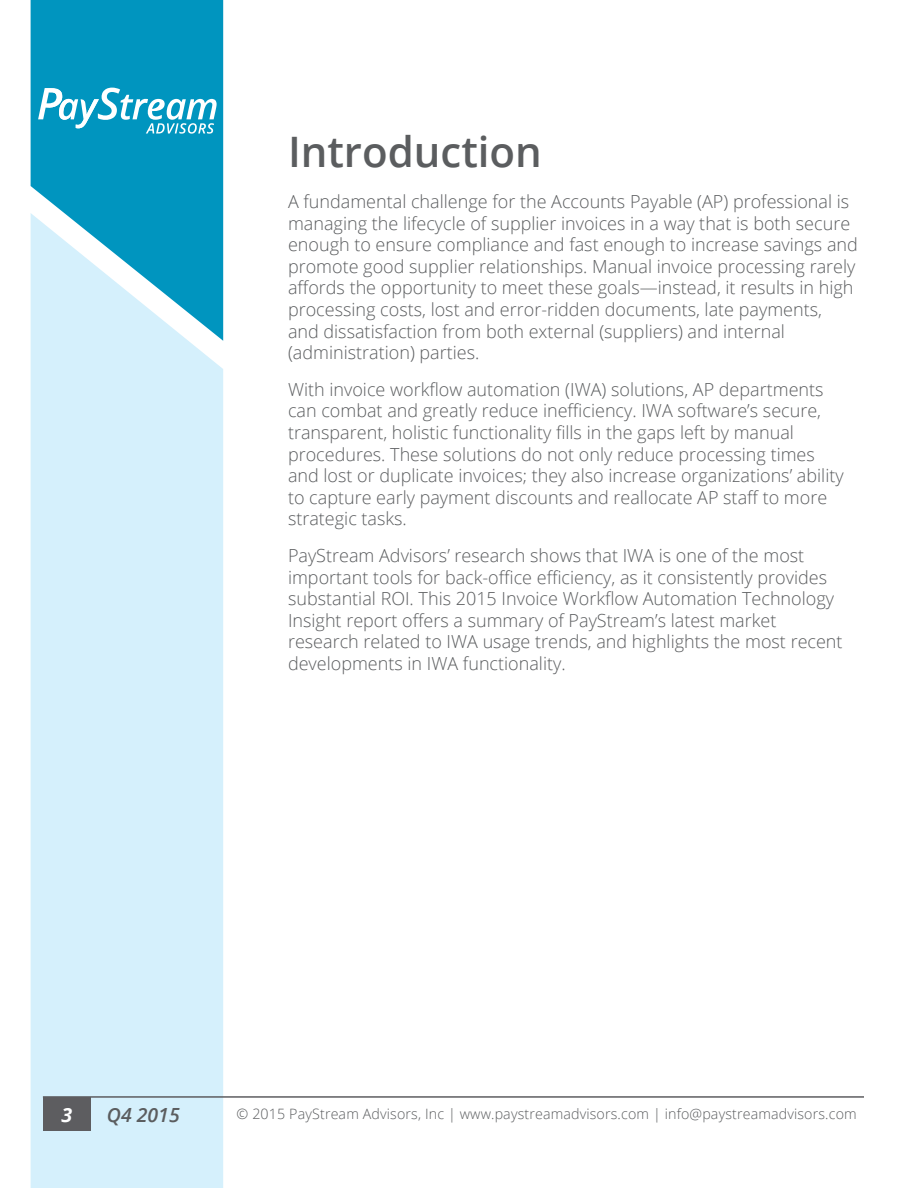
<style>
.page{position:relative;width:918px;height:1188px;background:#fff}
.page>*{position:absolute;margin:0;border:0;box-sizing:border-box;transform-origin:0 0}
.t1{font:600 42px "Open Sans";color:#5b5d5f}
.t2{font:italic 600 19.5px "Open Sans";color:#5b5d5f}
.t3{font:italic 700 19.5px "Open Sans";color:#fff}
.t4{font:300 18px/21.6px "Open Sans";color:#5b5d5f}
.t5{font:300 14.25px "Open Sans";letter-spacing:.01em;color:#5b5d5f}
</style>
<div class="page">
<div style="left:31px;top:341px;width:192px;height:847px;background:#d5f0fc"></div>
<svg style="left:31px;top:0;width:192px;height:341px;background:#3baecf"></svg>
<hr style="left:43px;top:1096px;width:821px;height:2px;background:#5d5d60">
<div style="left:43px;top:1098px;width:48px;height:33px;background:#5d5d60"></div>
<svg style="left:38px;top:88px;width:179px;height:46px"></svg>
<h1 class="t1" style="left:288px;top:123px;width:255px">Introduction</h1>
<p class="t4" style="left:288px;top:190px;width:571px">A fundamental challenge for the Accounts Payable (AP) professional is managing the lifecycle of supplier invoices in a way that is both secure enough to ensure compliance and fast enough to increase savings and promote good supplier relationships. Manual invoice processing rarely affords the opportunity to meet these goals—instead, it results in high processing costs, lost and error-ridden documents, late payments,<br>and dissatisfaction from both external (suppliers) and internal (administration) parties.</p>
<p class="t4" style="left:288px;top:378px;width:557px">With invoice workflow automation (IWA) solutions, AP departments can combat and greatly reduce inefficiency. IWA software’s secure, transparent, holistic functionality fills in the gaps left by manual procedures. These solutions do not only reduce processing times and lost or duplicate invoices; they also increase organizations’ ability to capture early payment discounts and reallocate AP staff to more strategic tasks.</p>
<p class="t4" style="left:288px;top:544px;width:556px">PayStream Advisors’ research shows that IWA is one of the most important tools for back-office efficiency, as it consistently provides substantial ROI. This 2015 Invoice Workflow Automation Technology Insight report offers a summary of PayStream’s latest market research related to IWA usage trends, and highlights the most recent developments in IWA functionality.</p>
<p class="t3" style="left:62px;top:1101px;width:12px">3</p>
<p class="t2" style="left:107px;top:1101px;width:74px">Q4 2015</p>
<p class="t5" style="left:237px;top:1104px;width:622px">© 2015 PayStream Advisors, Inc | www.paystreamadvisors.com | info@paystreamadvisors.com</p>
</div>
